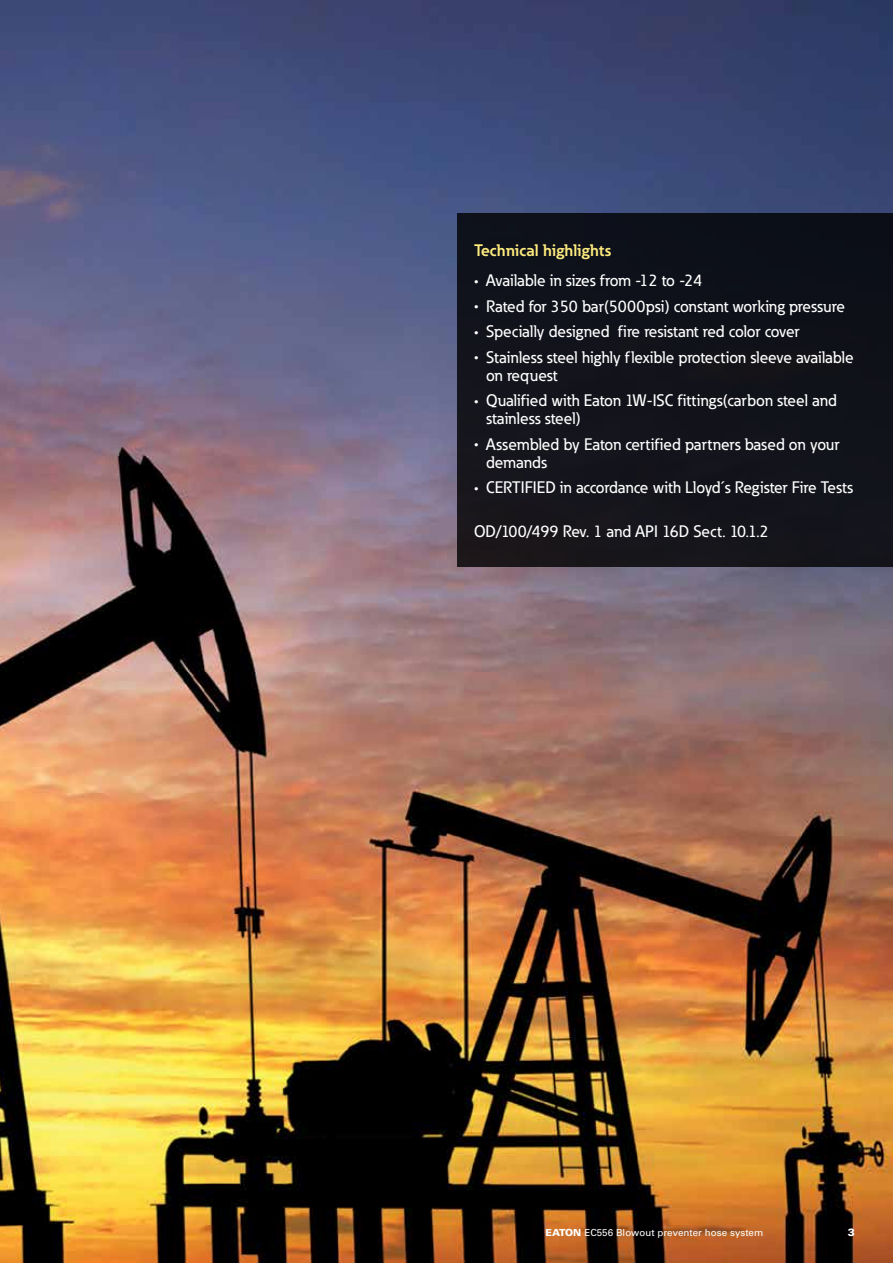
<style>
.page{position:relative;width:893px;height:1263px;background:#fff}
.page>*{position:absolute;margin:0;border:0;box-sizing:border-box;transform-origin:0 0}
.t1{font:500 16.5px/18px "Eaton";color:#fff}
.t2{font:700 16.5px "Eaton";color:#ffec7e}
.t3{font:900 10.5px "Univers LT Std";color:#fff}
.t4{font:9.75px "Univers LT Std";color:#fff}
.s1{font-family:"Univers LT Std";font-weight:300;font-size:9px}
.s2{font-weight:900}
</style>
<div class="page">
<img style="left:0;top:0;width:893px;height:1263px">
<div style="left:457px;top:213px;width:436px;height:354px;background:#12131a"></div>
<p class="t2" style="left:474px;top:240px;width:139px">Technical highlights</p>
<p class="t1" style="left:474px;top:271px;width:230px"><span class="s1">•</span> Available in sizes from -12 to -24</p>
<p class="t1" style="left:474px;top:297px;width:372px"><span class="s1">•</span> Rated for 350 bar(5000psi) constant working pressure</p>
<p class="t1" style="left:474px;top:322px;width:327px"><span class="s1">•</span> Specially designed fire resistant red color cover</p>
<p class="t1" style="left:486px;top:348px;width:369px;text-indent:-12px"><span class="s1">•</span> Stainless steel highly flexible protection sleeve available on request</p>
<p class="t1" style="left:486px;top:391px;width:352px;text-indent:-12px"><span class="s1">•</span> Qualified with Eaton 1W-ISC fittings(carbon steel and stainless steel)</p>
<p class="t1" style="left:486px;top:435px;width:355px;text-indent:-12px"><span class="s1">•</span> Assembled by Eaton certified partners based on your demands</p>
<p class="t1" style="left:474px;top:478px;width:380px"><span class="s1">•</span> CERTIFIED in accordance with Lloyd´s Register Fire Tests</p>
<p class="t1" style="left:474px;top:522px;width:296px">OD/100/499 Rev. 1 and API 16D Sect. 10.1.2</p>
<p class="t4" style="left:546px;top:1227px;width:219px"><span class="s2">EATON</span> EC556 Blowout preventer hose system</p>
<p class="t3" style="left:848px;top:1225px;width:9px">3</p>
</div>
